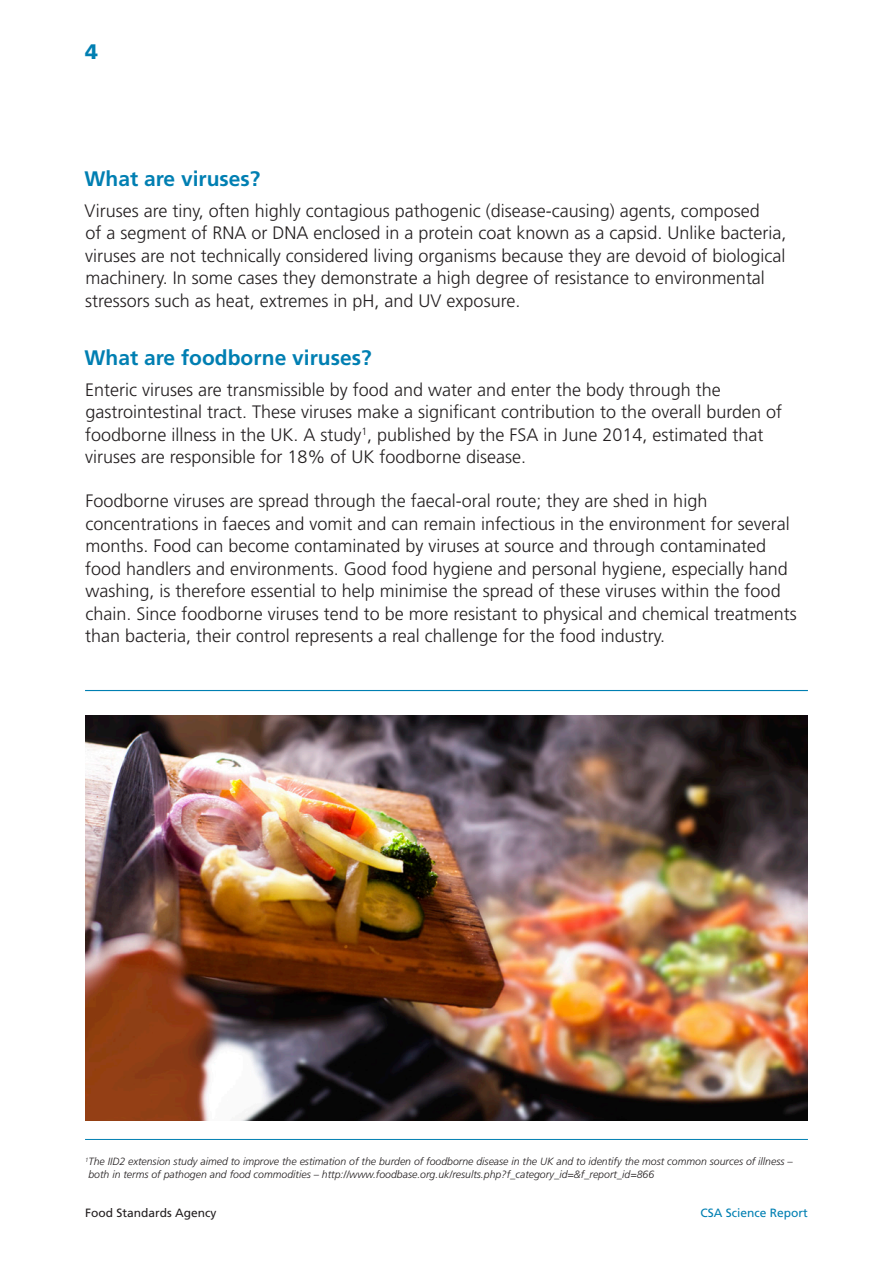
<style>
.page{position:relative;width:893px;height:1263px;background:#fff}
.page>*{position:absolute;margin:0;border:0;box-sizing:border-box;transform-origin:0 0}
.HEAD_2{font:700 21px "Frutiger";color:#007fb2}
.t1{font:900 21px "Frutiger";color:#007fb2}
.BODY_COPY{font:300 18px/22.5px "Frutiger";color:#231f20}
.t2{font:12px "Frutiger";color:#231f20}
.t3{font:12px "Frutiger";color:#007fb2}
.FOOTNOTE_BLUE{font:italic 300 10.5px/12.6px "Frutiger";color:#231f20}
</style>
<div class="page">
<img style="left:85px;top:715px;width:723px;height:405px">
<hr style="left:85px;top:690px;width:723px;height:1px;background:#007fb2">
<hr style="left:85px;top:1139px;width:723px;height:1px;background:#007fb2">
<p class="t1" style="left:85px;top:39px;width:14px">4</p>
<p class="HEAD_2" style="left:85px;top:166px;width:177px">What are viruses?</p>
<p class="BODY_COPY" style="left:85px;top:200px;width:703px">Viruses are tiny, often highly contagious pathogenic (disease-causing) agents, composed<br>of a segment of RNA or DNA enclosed in a protein coat known as a capsid. Unlike bacteria, viruses are not technically considered living organisms because they are devoid of biological machinery. In some cases they demonstrate a high degree of resistance to environmental stressors such as heat, extremes in pH, and UV exposure.</p>
<p class="HEAD_2" style="left:85px;top:345px;width:289px">What are foodborne viruses?</p>
<p class="BODY_COPY" style="left:85px;top:379px;width:698px">Enteric viruses are transmissible by food and water and enter the body through the gastrointestinal tract. These viruses make a significant contribution to the overall burden of foodborne illness in the UK. A study<sup>1</sup>, published by the FSA in June 2014, estimated that viruses are responsible for 18% of UK foodborne disease.</p>
<p class="BODY_COPY" style="left:85px;top:490px;width:713px">Foodborne viruses are spread through the faecal-oral route; they are shed in high concentrations in faeces and vomit and can remain infectious in the environment for several months. Food can become contaminated by viruses at source and through contaminated food handlers and environments. Good food hygiene and personal hygiene, especially hand washing, is therefore essential to help minimise the spread of these viruses within the food chain. Since foodborne viruses tend to be more resistant to physical and chemical treatments than bacteria, their control represents a real challenge for the food industry.</p>
<p class="FOOTNOTE_BLUE" style="left:88px;top:1155px;width:706px;text-indent:-3px"><sup>1</sup>The IID2 extension study aimed to improve the estimation of the burden of foodborne disease in the UK and to identify the most common sources of illness – both in terms of pathogen and food commodities – http://www.foodbase.org.uk/results.php?f_category_id=&amp;f_report_id=866</p>
<p class="t2" style="left:85px;top:1205px;width:133px">Food Standards Agency</p>
<p class="t3" style="left:701px;top:1205px;width:109px">CSA Science Report</p>
</div>
